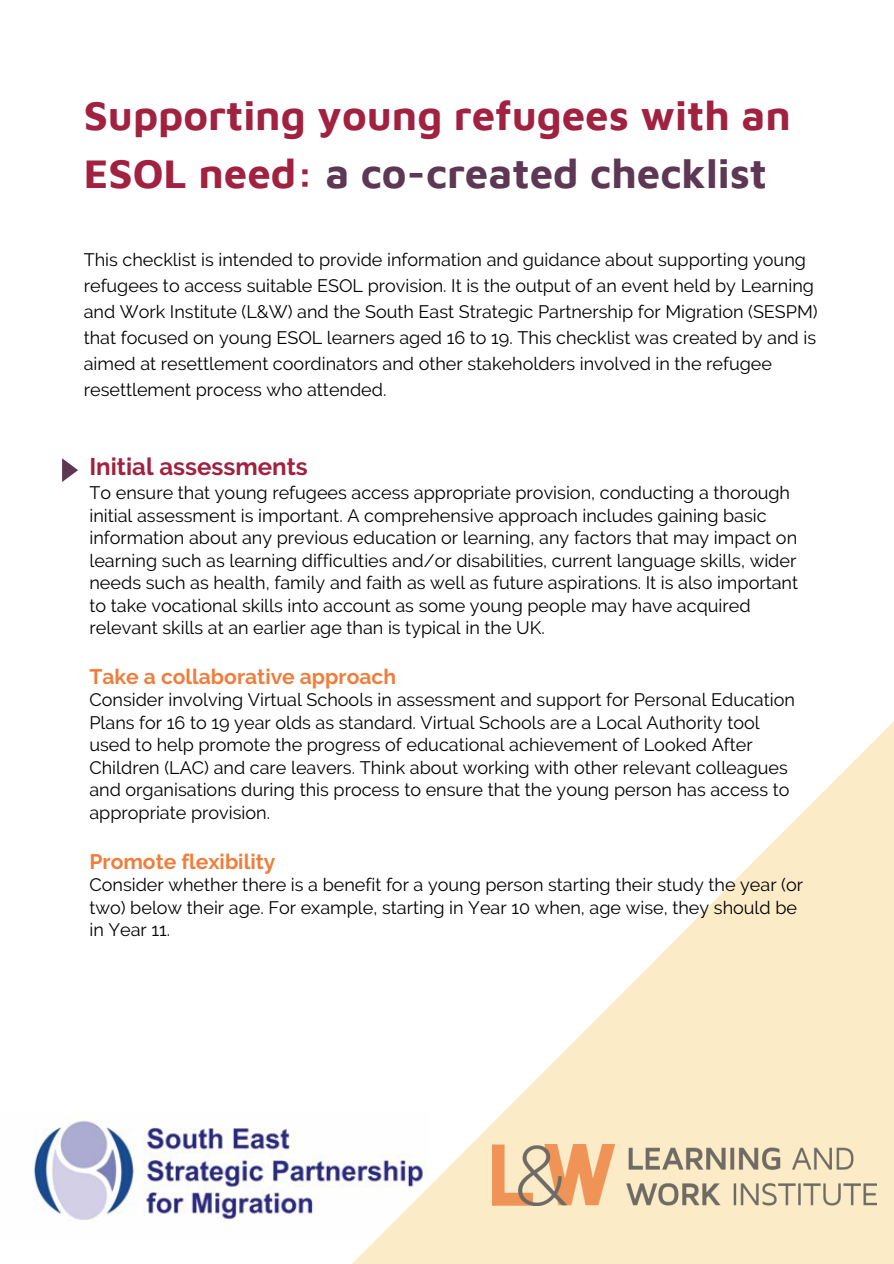
<style>
.page{position:relative;width:894px;height:1264px;background:#fff}
.page>*{position:absolute;margin:0;border:0;box-sizing:border-box;transform-origin:0 0}
.t1{font:700 41.85px/57.8px "Maven Pro";color:#a02140}
.t2{font:700 24px "Raleway";color:#a02140}
.t3{font:700 21px "Raleway";color:#ef7e3c}
.t4{font:18px/22.5px "Raleway";color:#000}
.s1{color:#5d3754}
</style>
<div class="page">
<img style="left:33px;top:1120px;width:298px;height:106px">
<svg style="left:331px;top:722px;width:562px;height:541px"></svg>
<svg style="left:62px;top:458px;width:16px;height:24px"></svg>
<img style="left:492px;top:1144px;width:384px;height:61px">
<h1 class="t1" style="left:84px;top:85px;width:708px">Supporting young refugees with an<br>ESOL need: <span class="s1">a co-created checklist</span></h1>
<p class="t4" style="left:84px;top:246px;width:735px;line-height:26.1px">This checklist is intended to provide information and guidance about supporting young refugees to access suitable ESOL provision. It is the output of an event held by Learning and Work Institute (L&amp;W) and the South East Strategic Partnership for Migration (SESPM) that focused on young ESOL learners aged 16 to 19. This checklist was created by and is aimed at resettlement coordinators and other stakeholders involved in the refugee resettlement process who attended.</p>
<h2 class="t2" style="left:89px;top:453px;width:220px">Initial assessments</h2>
<p class="t4" style="left:89px;top:481px;width:710px">To ensure that young refugees access appropriate provision, conducting a thorough initial assessment is important. A comprehensive approach includes gaining basic information about any previous education or learning, any factors that may impact on learning such as learning difficulties and/or disabilities, current language skills, wider needs such as health, family and faith as well as future aspirations. It is also important to take vocational skills into account as some young people may have acquired relevant skills at an earlier age than is typical in the UK.</p>
<p class="t3" style="left:89px;top:664px;width:308px">Take a collaborative approach</p>
<p class="t4" style="left:89px;top:688px;width:706px">Consider involving Virtual Schools in assessment and support for Personal Education Plans for 16 to 19 year olds as standard. Virtual Schools are a Local Authority tool used to help promote the progress of educational achievement of Looked After Children (LAC) and care leavers. Think about working with other relevant colleagues and organisations during this process to ensure that the young person has access to appropriate provision.</p>
<p class="t3" style="left:89px;top:848px;width:187px">Promote flexibility</p>
<p class="t4" style="left:89px;top:873px;width:715px">Consider whether there is a benefit for a young person starting their study the year (or two) below their age. For example, starting in Year 10 when, age wise, they should be in Year 11.</p>
</div>
